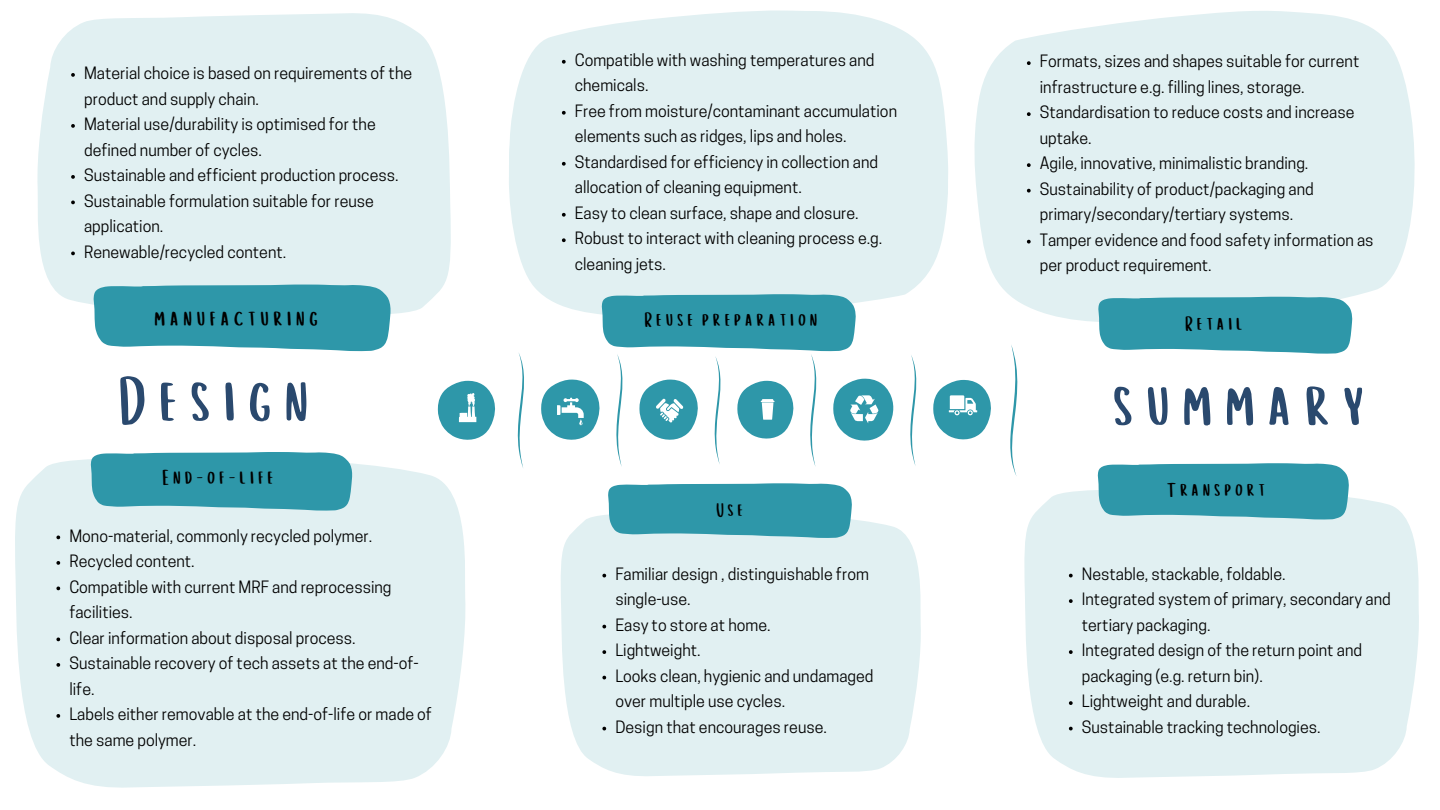
<style>
.page{position:relative;width:1440px;height:810px;background:#fff}
.page>*{position:absolute;margin:0;border:0;box-sizing:border-box;transform-origin:0 0}
.t1{font:67px "Cup Cakes";color:#2a496e}
.t2{font:24.3px "Cup Cakes";color:#000}
.t3{font:21.3px "Cup Cakes";color:#000}
.t4{font:20.7px "Cup Cakes";color:#000}
.t5{font:20.5px "Cup Cakes";color:#000}
.t6{font:19.9px "Cup Cakes";color:#000}
.t7{font:16px/25.5px "Cooper Hewitt";color:#000}
</style>
<div class="page">
<div style="left:561px;top:514px;width:360px;height:262px;background:#e1f0f2"></div>
<svg style="left:602px;top:574px;width:4px;height:3px"></svg>
<svg style="left:602px;top:625px;width:4px;height:3px"></svg>
<svg style="left:602px;top:650px;width:4px;height:4px"></svg>
<svg style="left:602px;top:676px;width:4px;height:3px"></svg>
<svg style="left:602px;top:727px;width:4px;height:3px"></svg>
<svg style="left:509px;top:10px;width:439px;height:287px;background:#e3f1f3"></svg>
<svg style="left:517px;top:353px;width:7px;height:115px"></svg>
<svg style="left:933px;top:380px;width:58px;height:60px"></svg>
<svg style="left:910px;top:355px;width:7px;height:111px"></svg>
<svg style="left:1010px;top:345px;width:8px;height:131px"></svg>
<svg style="left:438px;top:381px;width:57px;height:59px"></svg>
<svg style="left:608px;top:483px;width:244px;height:55px;background:#3f9fb0"></svg>
<svg style="left:541px;top:294px;width:354px;height:172px"></svg>
<svg style="left:562px;top:60px;width:4px;height:4px"></svg>
<svg style="left:562px;top:111px;width:4px;height:4px"></svg>
<svg style="left:562px;top:162px;width:4px;height:4px"></svg>
<svg style="left:562px;top:213px;width:4px;height:4px"></svg>
<svg style="left:562px;top:238px;width:4px;height:4px"></svg>
<div style="left:15px;top:459px;width:451px;height:329px;background:#e1f0f2"></div>
<svg style="left:91px;top:452px;width:261px;height:58px;background:#3c9dae"></svg>
<svg style="left:56px;top:536px;width:4px;height:3px"></svg>
<svg style="left:56px;top:561px;width:4px;height:4px"></svg>
<svg style="left:56px;top:587px;width:4px;height:3px"></svg>
<svg style="left:56px;top:638px;width:4px;height:3px"></svg>
<svg style="left:56px;top:663px;width:4px;height:4px"></svg>
<svg style="left:56px;top:714px;width:4px;height:4px"></svg>
<svg style="left:974px;top:11px;width:440px;height:311px;background:#e4f1f3"></svg>
<svg style="left:1027px;top:61px;width:4px;height:4px"></svg>
<svg style="left:1027px;top:112px;width:4px;height:4px"></svg>
<svg style="left:1027px;top:163px;width:4px;height:4px"></svg>
<svg style="left:1027px;top:189px;width:4px;height:4px"></svg>
<svg style="left:1027px;top:240px;width:4px;height:4px"></svg>
<svg style="left:1098px;top:297px;width:254px;height:57px;background:#3f9fb0"></svg>
<div style="left:1024px;top:490px;width:395px;height:288px;background:#e1f0f2"></div>
<svg style="left:1069px;top:574px;width:4px;height:3px"></svg>
<svg style="left:1069px;top:599px;width:4px;height:4px"></svg>
<svg style="left:1069px;top:650px;width:4px;height:4px"></svg>
<svg style="left:1069px;top:701px;width:4px;height:4px"></svg>
<svg style="left:1069px;top:727px;width:4px;height:3px"></svg>
<svg style="left:1098px;top:463px;width:251px;height:56px;background:#3d9eaf"></svg>
<div style="left:37px;top:13px;width:414px;height:301px;background:#e1f0f2"></div>
<svg style="left:94px;top:285px;width:297px;height:66px;background:#3d9eaf"></svg>
<svg style="left:71px;top:73px;width:4px;height:4px"></svg>
<svg style="left:71px;top:124px;width:4px;height:4px"></svg>
<svg style="left:71px;top:175px;width:4px;height:4px"></svg>
<svg style="left:71px;top:201px;width:4px;height:3px"></svg>
<svg style="left:71px;top:252px;width:4px;height:3px"></svg>
<p class="t7" style="left:84px;top:62px;width:330px">Material choice is based on requirements of the product and supply chain.</p>
<h1 class="t7" style="left:84px;top:113px;width:293px">Material use/durability is optimised for the defined number of cycles.</h1>
<p class="t7" style="left:84px;top:164px;width:316px">Sustainable and efficient production process.</p>
<p class="t7" style="left:84px;top:190px;width:291px">Sustainable formulation suitable for reuse application.</p>
<p class="t7" style="left:84px;top:241px;width:204px">Renewable/recycled content.</p>
<p class="t2" style="left:155px;top:303px;width:169px">manufacturing</p>
<p class="t7" style="left:575px;top:49px;width:301px">Compatible with washing temperatures and chemicals.</p>
<p class="t7" style="left:575px;top:100px;width:324px">Free from moisture/contaminant accumulation elements such as ridges, lips and holes.</p>
<p class="t7" style="left:575px;top:151px;width:305px">Standardised for efficiency in collection and allocation of cleaning equipment.</p>
<p class="t7" style="left:575px;top:202px;width:285px">Easy to clean surface, shape and closure.</p>
<p class="t7" style="left:575px;top:228px;width:309px">Robust to interact with cleaning process e.g. cleaning jets.</p>
<p class="t4" style="left:645px;top:306px;width:178px">Reuse preparation</p>
<h2 class="t7" style="left:1040px;top:51px;width:321px">Formats, sizes and shapes suitable for current infrastructure e.g. filling lines, storage.</h2>
<p class="t7" style="left:1040px;top:102px;width:316px">Standardisation to reduce costs and increase uptake.</p>
<h3 class="t7" style="left:1040px;top:153px;width:270px">Agile, innovative, minimalistic branding.</h3>
<p class="t7" style="left:1040px;top:178px;width:275px">Sustainability of product/packaging and primary/secondary/tertiary systems.</p>
<h3 class="t7" style="left:1040px;top:229px;width:335px">Tamper evidence and food safety information as per product requirement.</h3>
<p class="t4" style="left:1186px;top:311px;width:63px">Retail</p>
<p class="t1" style="left:120px;top:358px;width:204px">Design</p>
<p class="t1" style="left:1115px;top:362px;width:266px">summary</p>
<p class="t3" style="left:163px;top:464px;width:117px">End-of-life</p>
<p class="t7" style="left:69px;top:525px;width:304px">Mono-material, commonly recycled polymer.</p>
<p class="t7" style="left:69px;top:550px;width:127px">Recycled content.</p>
<p class="t7" style="left:69px;top:576px;width:324px">Compatible with current MRF and reprocessing facilities.</p>
<p class="t7" style="left:69px;top:627px;width:288px">Clear information about disposal process.</p>
<p class="t7" style="left:69px;top:652px;width:351px">Sustainable recovery of tech assets at the end-of&shy;life.</p>
<p class="t7" style="left:69px;top:703px;width:364px">Labels either removable at the end-of-life or made of the same polymer.</p>
<p class="t6" style="left:717px;top:497px;width:32px">Use</p>
<p class="t7" style="left:615px;top:563px;width:255px">Familiar design , distinguishable from single-use.</p>
<p class="t7" style="left:615px;top:614px;width:157px">Easy to store at home.</p>
<p class="t7" style="left:615px;top:639px;width:87px">Lightweight.</p>
<p class="t7" style="left:615px;top:665px;width:260px">Looks clean, hygienic and undamaged over multiple use cycles.</p>
<p class="t7" style="left:615px;top:716px;width:213px">Design that encourages reuse.</p>
<h1 class="t5" style="left:1167px;top:476px;width:104px">Transport</h1>
<p class="t7" style="left:1082px;top:563px;width:205px">Nestable, stackable, foldable.</p>
<p class="t7" style="left:1082px;top:588px;width:310px">Integrated system of primary, secondary and tertiary packaging.</p>
<p class="t7" style="left:1082px;top:639px;width:282px">Integrated design of the return point and packaging (e.g. return bin).</p>
<p class="t7" style="left:1082px;top:690px;width:170px">Lightweight and durable.</p>
<p class="t7" style="left:1082px;top:716px;width:240px">Sustainable tracking technologies.</p>
</div>
